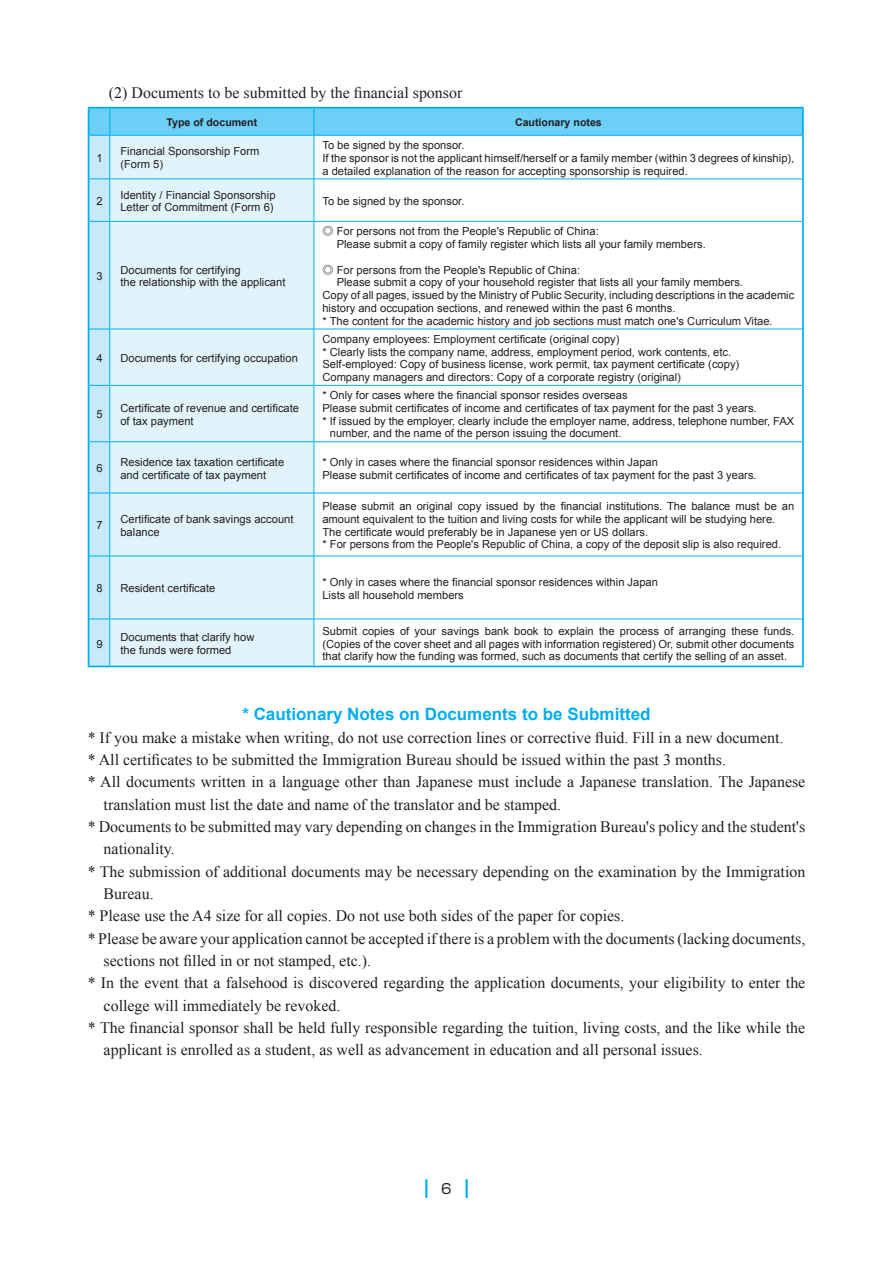
<style>
.page{position:relative;width:893px;height:1263px;background:#fff}
.page>*{position:absolute;margin:0;border:0;box-sizing:border-box;transform-origin:0 0}
.t1{font:700 16.95px "Arial";color:#00aeef}
.t2{font:15.9px "Times New Roman";color:#231f20}
.t3{font:11.1px/12.8px "Arial";color:#231f20}
.t4{font:700 10.65px "Arial";color:#231f20}
.s1{font-family:"Ryumin Pr 6";font-weight:300}
</style>
<div class="page">
<svg style="left:425px;top:1179px;width:2px;height:19px"></svg>
<svg style="left:466px;top:1179px;width:2px;height:19px"></svg>
<hr style="left:314px;top:107px;width:490px;height:1px;background:#00aeef">
<hr style="left:802px;top:108px;width:2px;height:27px;background:#00aeef">
<hr style="left:802px;top:135px;width:2px;height:44px;background:#00aeef">
<hr style="left:802px;top:179px;width:2px;height:42px;background:#00aeef">
<hr style="left:802px;top:221px;width:2px;height:108px;background:#00aeef">
<hr style="left:802px;top:329px;width:2px;height:56px;background:#00aeef">
<hr style="left:802px;top:385px;width:2px;height:57px;background:#00aeef">
<hr style="left:802px;top:442px;width:2px;height:51px;background:#00aeef">
<hr style="left:802px;top:493px;width:2px;height:63px;background:#00aeef">
<hr style="left:802px;top:556px;width:2px;height:63px;background:#00aeef">
<hr style="left:802px;top:619px;width:2px;height:47px;background:#00aeef">
<hr style="left:314px;top:666px;width:490px;height:1px;background:#00aeef">
<svg style="left:88px;top:107px;width:715px;height:560px"></svg>
<hr style="left:110px;top:619px;width:204px;height:1px;background:#00aeef">
<hr style="left:110px;top:619px;width:1px;height:47px;background:#00aeef">
<hr style="left:314px;top:619px;width:488px;height:1px;background:#00aeef">
<hr style="left:314px;top:619px;width:1px;height:47px;background:#00aeef">
<h2 class="t2" style="left:109px;top:82px;width:355px">(2) Documents to be submitted by the financial sponsor</h2>
<p class="t4" style="left:166px;top:115px;width:92px">Type of document</p>
<p class="t4" style="left:515px;top:115px;width:88px">Cautionary notes</p>
<p class="t3" style="left:96px;top:152px;width:8px">1</p>
<p class="t3" style="left:120px;top:145px;width:140px">Financial Sponsorship Form (Form 5)</p>
<p class="t3" style="left:322px;top:139px;width:473px">To be signed by the sponsor.<br>If the sponsor is not the applicant himself/herself or a family member (within 3 degrees of kinship), a detailed explanation of the reason for accepting sponsorship is required.</p>
<p class="t3" style="left:96px;top:195px;width:8px">2</p>
<p class="t3" style="left:120px;top:188px;width:157px">Identity / Financial Sponsorship<br>Letter of Commitment (Form 6)</p>
<p class="t3" style="left:322px;top:195px;width:144px">To be signed by the sponsor.</p>
<p class="t3" style="left:96px;top:270px;width:8px">3</p>
<p class="t3" style="left:120px;top:263px;width:167px">Documents for certifying<br>the relationship with the applicant</p>
<p class="t3" style="left:96px;top:352px;width:8px">4</p>
<p class="t3" style="left:120px;top:352px;width:179px">Documents for certifying occupation</p>
<p class="t3" style="left:96px;top:408px;width:8px">5</p>
<p class="t3" style="left:120px;top:402px;width:180px">Certificate of revenue and certificate of tax payment</p>
<p class="t3" style="left:337px;top:225px;width:371px;text-indent:-14px"><span class="s1">◎</span> For persons not from the People's Republic of China:<br>Please submit a copy of family register which lists all your family members.</p>
<p class="t3" style="left:322px;top:264px;width:259px"><span class="s1">◎</span> For persons from the People's Republic of China:</p>
<p class="t3" style="left:337px;top:276px;width:408px">Please submit a copy of your household register that lists all your family members.</p>
<p class="t3" style="left:322px;top:289px;width:473px">Copy of all pages, issued by the Ministry of Public Security, including descriptions in the academic</p>
<p class="t3" style="left:322px;top:302px;width:354px">history and occupation sections, and renewed within the past 6 months.</p>
<p class="t3" style="left:322px;top:315px;width:452px">* The content for the academic history and job sections must match one's Curriculum Vitae.</p>
<p class="t3" style="left:322px;top:333px;width:418px">Company employees: Employment certificate (original copy)<br>* Clearly lists the company name, address, employment period, work contents, etc.<br>Self-employed: Copy of business license, work permit, tax payment certificate (copy)<br>Company managers and directors: Copy of a corporate registry (original)</p>
<p class="t3" style="left:322px;top:389px;width:307px">* Only for cases where the financial sponsor resides overseas</p>
<p class="t3" style="left:322px;top:402px;width:436px">Please submit certificates of income and certificates of tax payment for the past 3 years.</p>
<p class="t3" style="left:322px;top:415px;width:473px">* If issued by the employer, clearly include the employer name, address, telephone number, FAX</p>
<p class="t3" style="left:330px;top:427px;width:293px">number, and the name of the person issuing the document.</p>
<p class="t3" style="left:96px;top:462px;width:8px">6</p>
<p class="t3" style="left:120px;top:456px;width:165px">Residence tax taxation certificate and certificate of tax payment</p>
<p class="t3" style="left:322px;top:456px;width:436px">* Only in cases where the financial sponsor residences within Japan<br>Please submit certificates of income and certificates of tax payment for the past 3 years.</p>
<p class="t3" style="left:96px;top:519px;width:8px">7</p>
<p class="t3" style="left:120px;top:513px;width:175px">Certificate of bank savings account balance</p>
<p class="t3" style="left:322px;top:500px;width:473px">Please submit an original copy issued by the financial institutions. The balance must be an amount equivalent to the tuition and living costs for while the applicant will be studying here.<br>The certificate would preferably be in Japanese yen or US dollars.<br>* For persons from the People's Republic of China, a copy of the deposit slip is also required.</p>
<p class="t3" style="left:96px;top:582px;width:8px">8</p>
<p class="t3" style="left:120px;top:582px;width:96px">Resident certificate</p>
<p class="t3" style="left:322px;top:576px;width:337px">* Only in cases where the financial sponsor residences within Japan<br>Lists all household members</p>
<p class="t3" style="left:96px;top:637px;width:8px">9</p>
<p class="t3" style="left:120px;top:631px;width:135px">Documents that clarify how the funds were formed</p>
<p class="t3" style="left:322px;top:625px;width:473px;text-align:justify">Submit copies of your savings bank book to explain the process of arranging these funds. (Copies of the cover sheet and all pages with information registered) Or, submit other documents that clarify how the funding was formed, such as documents that certify the selling of an asset.</p>
<h1 class="t1" style="left:242px;top:703px;width:410px">* Cautionary Notes on Documents to be Submitted</h1>
<h2 class="t2" style="left:88px;top:727px;width:697px">* If you make a mistake when writing, do not use correction lines or corrective fluid. Fill in a new document.</h2>
<h2 class="t2" style="left:88px;top:749px;width:640px">* All certificates to be submitted the Immigration Bureau should be issued within the past 3 months.</h2>
<h2 class="t2" style="left:88px;top:771px;width:719px">* All documents written in a language other than Japanese must include a Japanese translation. The Japanese</h2>
<h2 class="t2" style="left:104px;top:794px;width:459px">translation must list the date and name of the translator and be stamped.</h2>
<h2 class="t2" style="left:88px;top:816px;width:719px">* Documents to be submitted may vary depending on changes in the Immigration Bureau's policy and the student's</h2>
<h2 class="t2" style="left:104px;top:838px;width:73px">nationality.</h2>
<h2 class="t2" style="left:88px;top:861px;width:719px">* The submission of additional documents may be necessary depending on the examination by the Immigration</h2>
<h2 class="t2" style="left:104px;top:883px;width:52px">Bureau.</h2>
<h2 class="t2" style="left:88px;top:905px;width:538px">* Please use the A4 size for all copies. Do not use both sides of the paper for copies.</h2>
<h2 class="t2" style="left:88px;top:928px;width:719px">* Please be aware your application cannot be accepted if there is a problem with the documents (lacking documents,</h2>
<h2 class="t2" style="left:104px;top:950px;width:269px">sections not filled in or not stamped, etc.).</h2>
<h2 class="t2" style="left:88px;top:972px;width:719px">* In the event that a falsehood is discovered regarding the application documents, your eligibility to enter the</h2>
<h2 class="t2" style="left:104px;top:995px;width:238px">college will immediately be revoked.</h2>
<h2 class="t2" style="left:88px;top:1017px;width:719px">* The financial sponsor shall be held fully responsible regarding the tuition, living costs, and the like while the</h2>
<h2 class="t2" style="left:104px;top:1039px;width:601px">applicant is enrolled as a student, as well as advancement in education and all personal issues.</h2>
</div>
